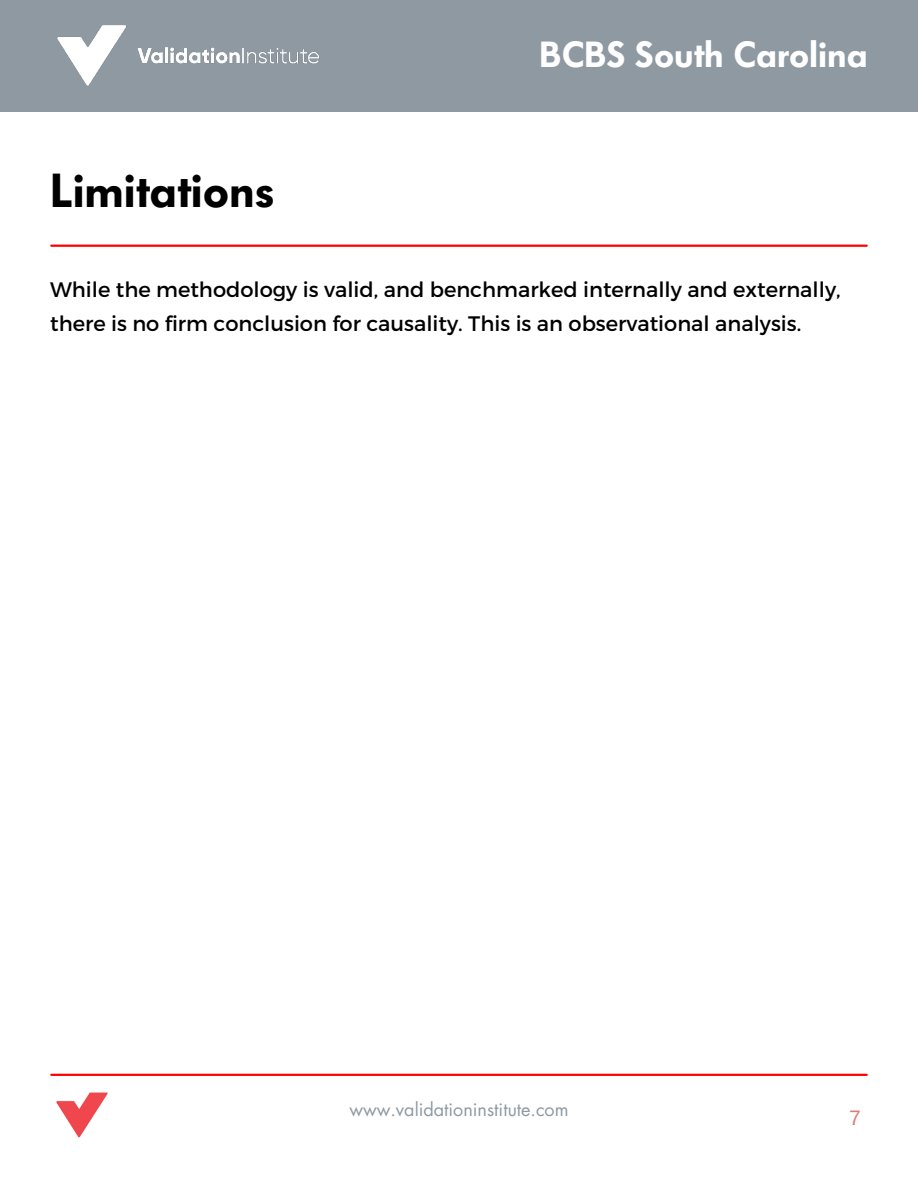
<style>
.page{position:relative;width:918px;height:1188px;background:#fff}
.page>*{position:absolute;margin:0;border:0;box-sizing:border-box;transform-origin:0 0}
.t1{font:600 47.25px "Futura BQ";color:#000}
.t2{font:600 36px "Futura BQ";color:#fff}
.t3{font:21px/33.8px "Montserrat";color:#000}
.t4{font:21px "Arimo";color:#d97f76}
.t5{font:18px "Futura LT";color:#8e99a2}
</style>
<div class="page">
<div style="left:0;top:0;width:918px;height:112px;background:#8e99a2"></div>
<img style="left:57px;top:25px;width:262px;height:61px">
<hr style="left:51px;top:1074px;width:816px;height:2px;background:#f00">
<img style="left:56px;top:1092px;width:52px;height:46px">
<hr style="left:51px;top:245px;width:816px;height:2px;background:#f00">
<p class="t1" style="left:50px;top:163px;width:226px">Limitations</p>
<p class="t2" style="left:539px;top:33px;width:330px">BCBS South Carolina</p>
<p class="t3" style="left:50px;top:271px;width:792px">While the methodology is valid, and benchmarked internally and externally, there is no firm conclusion for causality. This is an observational analysis.</p>
<h1 class="t5" style="left:349px;top:1098px;width:221px">www.validationinstitute.com</h1>
<h3 class="t4" style="left:849px;top:1106px;width:13px">7</h3>
</div>
